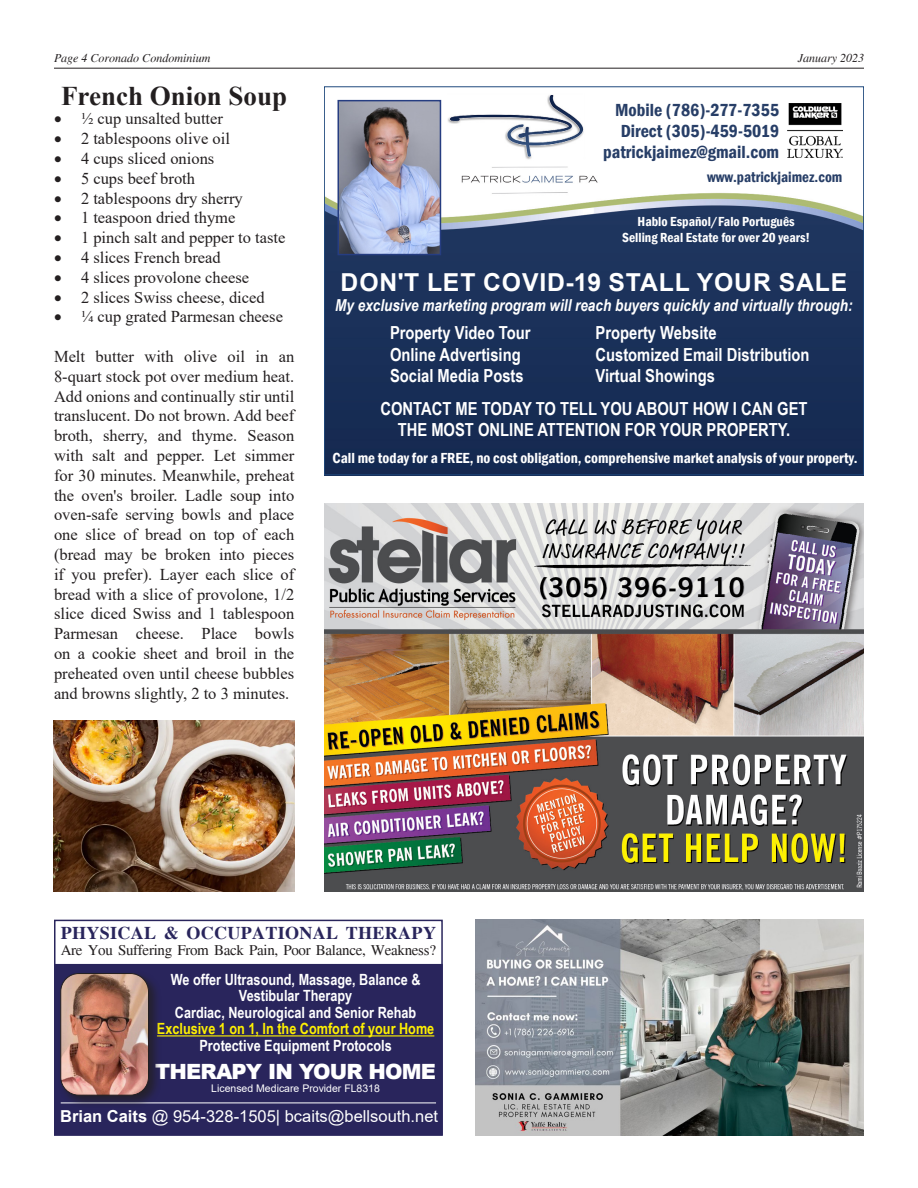
<style>
.page{position:relative;width:918px;height:1188px;background:#fff}
.page>*{position:absolute;margin:0;border:0;box-sizing:border-box;transform-origin:0 0}
.paragraph{font:700 27px "Times New Roman";color:#231f20}
.t1{font:700 24.75px "Arial";letter-spacing:.035em;color:#fff}
.t2{font:900 21px "Arial";letter-spacing:-.04em;color:#fff}
.t3{font:700 18px/32.4px "Arial Narrow";color:#fff}
.t4{font:600 condensed 18px/21px "Franklin Gothic";color:#273e67;text-align:right}
.t5{font:700 18px "Times";letter-spacing:.02em;color:#29255c}
.comp{font:16.5px/19.8px "Times New Roman";color:#231f20;text-align:justify}
.t6{font:italic 700 16.5px "Arial Narrow";color:#fff}
.t7{font:16.5px "Arial";color:#fff}
.t8{font:700 15.45px/16.5px "Arial Narrow";color:#fff;text-align:center}
.t9{font:600 condensed 15px "Franklin Gothic";color:#fff}
.t10{font:15px "Times";letter-spacing:-.02em;color:#231f20}
.t11{font:600 condensed 15px "Franklin Gothic";color:#273e67}
.t12{font:600 condensed 13.5px/16.2px "Franklin Gothic";color:#fff;text-align:center}
.t13{font:italic 12px "Times";color:#231f20}
.t14{font:10.5px "Arial";color:#fff}
.s1{color:#fff101}
.s2{font-weight:700}
</style>
<div class="page">
<img style="left:326px;top:99px;width:536px;height:374px">
<img style="left:447px;top:95px;width:152px;height:102px">
<img style="left:341px;top:103px;width:97px;height:149px">
<div style="left:338px;top:100px;width:103px;height:155px;border:2px solid #263d81"></div>
<img style="left:788px;top:104px;width:54px;height:54px">
<div style="left:55px;top:965px;width:387px;height:170px;background:#29255c"></div>
<div style="left:54px;top:920px;width:389px;height:216px;border:1px solid #29255c"></div>
<hr style="left:157px;top:1035px;width:277px;height:1px;background:#fff101">
<hr style="left:61px;top:1103px;width:375px;height:1px;background:#fff">
<div style="left:57px;top:970px;width:105px;height:138px;background:#231f20;opacity:.75"></div>
<img style="left:61px;top:974px;width:87px;height:121px">
<div style="left:60px;top:973px;width:89px;height:123px;border:1px solid #231f20;border-radius:18px"></div>
<img style="left:475px;top:920px;width:389px;height:215px">
<img style="left:324px;top:503px;width:540px;height:389px">
<hr style="left:54px;top:68px;width:810px;height:1px;background:#231f20">
<img style="left:53px;top:721px;width:241px;height:171px">
<p class="t13" style="left:54px;top:52px;width:158px">Page 4 Coronado Condominium</p>
<p class="t13" style="left:798px;top:52px;width:68px">January 2023</p>
<p class="paragraph" style="left:61px;top:76px;width:228px">French Onion Soup</p>
<p class="comp" style="left:54px;top:109px;width:171px">• ½ cup unsalted butter</p>
<p class="comp" style="left:54px;top:128px;width:177px">• 2 tablespoons olive oil</p>
<p class="comp" style="left:54px;top:148px;width:162px">• 4 cups sliced onions</p>
<p class="comp" style="left:54px;top:168px;width:143px">• 5 cups beef broth</p>
<p class="comp" style="left:54px;top:188px;width:190px">• 2 tablespoons dry sherry</p>
<p class="comp" style="left:54px;top:208px;width:183px">• 1 teaspoon dried thyme</p>
<p class="comp" style="left:54px;top:227px;width:233px">• 1 pinch salt and pepper to taste</p>
<p class="comp" style="left:54px;top:247px;width:168px">• 4 slices French bread</p>
<p class="comp" style="left:54px;top:267px;width:197px">• 4 slices provolone cheese</p>
<p class="comp" style="left:54px;top:287px;width:212px">• 2 slices Swiss cheese, diced</p>
<p class="comp" style="left:54px;top:307px;width:231px">• ¼ cup grated Parmesan cheese</p>
<p class="comp" style="left:54px;top:346px;width:242px">Melt butter with olive oil in an 8-quart stock pot over medium heat.<br>Add onions and continually stir until translucent. Do not brown. Add beef broth, sherry, and thyme. Season with salt and pepper. Let simmer for 30 minutes. Meanwhile, preheat the oven's broiler. Ladle soup into oven-safe serving bowls and place one slice of bread on top of each (bread may be broken into pieces if you prefer). Layer each slice of bread with a slice of provolone, 1/2 slice diced Swiss and 1 tablespoon Parmesan cheese. Place bowls on a cookie sheet and broil in the preheated oven until cheese bubbles and browns slightly, 2 to 3 minutes.</p>
<p class="t4" style="left:603px;top:99px;width:177px">Mobile (786)-277-7355<br>Direct (305)-459-5019 patrickjaimez@gmail.com</p>
<p class="t11" style="left:707px;top:166px;width:137px">www.patrickjaimez.com</p>
<p class="t12" style="left:622px;top:213px;width:190px">Hablo Español/Falo Português<br>Selling Real Estate for over 20 years!</p>
<p class="t1" style="left:341px;top:265px;width:508px">DON'T LET COVID-19 STALL YOUR SALE</p>
<p class="t6" style="left:335px;top:293px;width:519px">My exclusive marketing program will reach buyers quickly and virtually through:</p>
<p class="t3" style="left:390px;top:316px;width:142px">Property Video Tour</p>
<p class="t3" style="left:596px;top:316px;width:123px">Property Website</p>
<p class="t3" style="left:390px;top:337px;width:132px">Online Advertising</p>
<p class="t3" style="left:596px;top:337px;width:216px">Customized Email Distribution</p>
<p class="t3" style="left:390px;top:359px;width:135px">Social Media Posts</p>
<p class="t3" style="left:380px;top:359px;width:429px;text-indent:215px">Virtual Showings<br>CONTACT ME TODAY TO TELL YOU ABOUT HOW I CAN GET</p>
<p class="t3" style="left:398px;top:413px;width:394px">THE MOST ONLINE ATTENTION FOR YOUR PROPERTY.</p>
<p class="t9" style="left:333px;top:448px;width:527px">Call me today for a FREE, no cost obligation, comprehensive market analysis of your property.</p>
<p class="t5" style="left:61px;top:922px;width:377px">PHYSICAL &amp; OCCUPATIONAL THERAPY</p>
<p class="t10" style="left:61px;top:941px;width:377px">Are You Suffering From Back Pain, Poor Balance, Weakness?</p>
<p class="t8" style="left:157px;top:970px;width:279px">We offer Ultrasound, Massage, Balance &amp; Vestibular Therapy<br>Cardiac, Neurological and Senior Rehab <span class="s1">Exclusive 1 on 1, In the Comfort of your Home </span>Protective Equipment Protocols</p>
<p class="t2" style="left:155px;top:1056px;width:282px">THERAPY IN YOUR HOME</p>
<p class="t14" style="left:211px;top:1081px;width:170px">Licensed Medicare Provider FL8318</p>
<p class="t7" style="left:60px;top:1105px;width:380px"><span class="s2">Brian Caits</span> @ 954-328-1505| bcaits@bellsouth.net</p>
</div>
